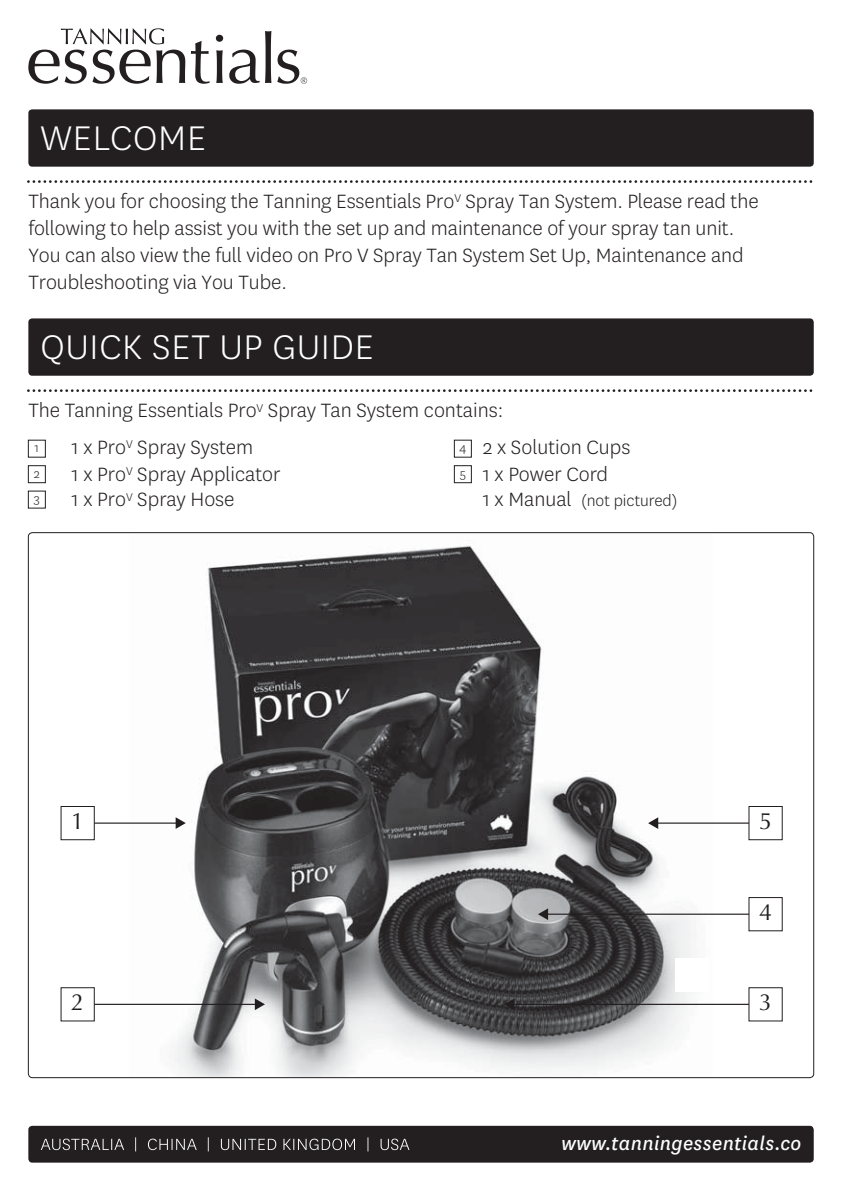
<style>
.page{position:relative;width:842px;height:1191px;background:#fff}
.page>*{position:absolute;margin:0;border:0;box-sizing:border-box;transform-origin:0 0}
.t1{font:300 40px "National";letter-spacing:.02em;color:#fff}
.t2{font:23.4px "Optima";color:#221e1f}
.t3{font:300 22.4px/27px "National";letter-spacing:-.005em;color:#231f20}
.t4{font:italic 21.6px "National";letter-spacing:.02em;color:#fff}
.t5{font:300 18px "National";color:#231f20}
.t6{font:300 14px/25.4px "National";color:#231f20;text-align:justify}
.s1{font-size:22.4px}
</style>
<div class="page">
<img style="left:130px;top:545px;width:582px;height:531px">
<div style="left:61px;top:806px;width:34px;height:34px;border:1px solid #221e1f"></div>
<hr style="left:94px;top:822px;width:83px;height:1px;background:#221e1f">
<svg style="left:176px;top:817px;width:10px;height:12px"></svg>
<div style="left:61px;top:987px;width:34px;height:34px;border:1px solid #221e1f"></div>
<hr style="left:94px;top:1003px;width:165px;height:2px;background:#221e1f">
<svg style="left:255px;top:998px;width:10px;height:12px"></svg>
<hr style="left:513px;top:1003px;width:236px;height:2px;background:#221e1f">
<svg style="left:504px;top:998px;width:10px;height:12px"></svg>
<div style="left:748px;top:806px;width:35px;height:34px;border:1px solid #221e1f"></div>
<hr style="left:656px;top:822px;width:93px;height:1px;background:#221e1f">
<svg style="left:648px;top:817px;width:10px;height:12px"></svg>
<hr style="left:546px;top:913px;width:203px;height:1px;background:#221e1f">
<svg style="left:538px;top:908px;width:10px;height:12px"></svg>
<div style="left:675px;top:958px;width:33px;height:33px;background:#fff"></div>
<svg style="left:61px;top:28px;width:103px;height:16px"></svg>
<svg style="left:28px;top:50px;width:157px;height:34px"></svg>
<svg style="left:191px;top:41px;width:19px;height:43px"></svg>
<svg style="left:216px;top:35px;width:7px;height:7px"></svg>
<svg style="left:216px;top:50px;width:7px;height:33px"></svg>
<svg style="left:229px;top:31px;width:42px;height:53px"></svg>
<svg style="left:277px;top:50px;width:30px;height:34px"></svg>
<div style="left:28px;top:109px;width:786px;height:58px;background:#231f20;border-radius:4px"></div>
<svg style="left:28px;top:180px;width:785px;height:3px"></svg>
<div style="left:28px;top:318px;width:786px;height:58px;background:#231f20;border-radius:4px"></div>
<svg style="left:28px;top:389px;width:785px;height:3px"></svg>
<div style="left:28px;top:440px;width:18px;height:17px;border:1px solid #231f20"></div>
<div style="left:28px;top:465px;width:18px;height:18px;border:1px solid #231f20"></div>
<div style="left:28px;top:491px;width:18px;height:17px;border:1px solid #231f20"></div>
<div style="left:454px;top:440px;width:18px;height:17px;border:1px solid #231f20"></div>
<div style="left:454px;top:465px;width:18px;height:18px;border:1px solid #231f20"></div>
<div style="left:28px;top:1125px;width:786px;height:37px;background:#231f20;border-radius:4px"></div>
<svg style="left:41px;top:1137px;width:368px;height:14px"></svg>
<h1 class="t1" style="left:41px;top:121px;width:167px">WELCOME</h1>
<p class="t3" style="left:28px;top:189px;width:732px">Thank you for choosing the Tanning Essentials Pro<sup>V</sup> Spray Tan System. Please read the following to help assist you with the set up and maintenance of your spray tan unit.<br>You can also view the full video on Pro V Spray Tan System Set Up, Maintenance and Troubleshooting via You Tube.</p>
<h1 class="t1" style="left:41px;top:331px;width:334px">QUICK SET UP GUIDE</h1>
<p class="t3" style="left:72px;top:393px;width:433px;line-height:36.6px;text-indent:-43px">The Tanning Essentials Pro<sup>V</sup> Spray Tan System contains:<br>1 x Pro<sup>V</sup> Spray System</p>
<p class="t3" style="left:483px;top:435px;width:149px">2 x Solution Cups</p>
<p class="t6" style="left:34px;top:436px;width:8px">1<br>2<br>3</p>
<p class="t6" style="left:459px;top:436px;width:8px">4<br>5</p>
<p class="t3" style="left:72px;top:462px;width:210px">1 x Pro<sup>V</sup> Spray Applicator</p>
<p class="t3" style="left:483px;top:462px;width:127px">1 x Power Cord</p>
<p class="t3" style="left:72px;top:487px;width:164px">1 x Pro<sup>V</sup> Spray Hose</p>
<p class="t5" style="left:483px;top:493px;width:197px"><span class="s1">1 x Manual</span> (not pictured)</p>
<p class="t2" style="left:71px;top:807px;width:15px">1</p>
<p class="t2" style="left:759px;top:807px;width:15px">5</p>
<p class="t2" style="left:759px;top:898px;width:15px">4</p>
<p class="t2" style="left:71px;top:988px;width:15px">2</p>
<p class="t2" style="left:759px;top:988px;width:15px">3</p>
<p class="t4" style="left:561px;top:1135px;width:241px">www.tanningessentials.co</p>
</div>
